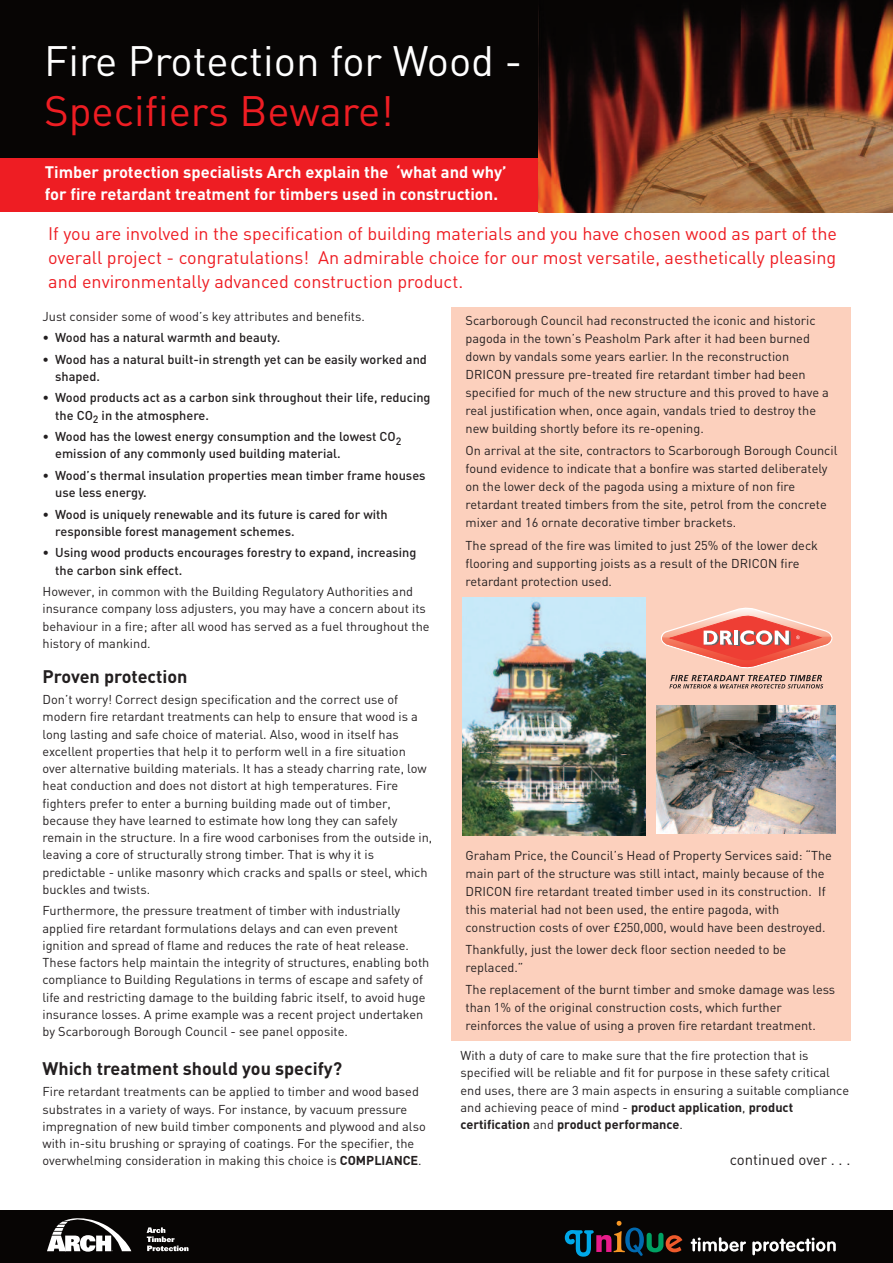
<style>
.page{position:relative;width:893px;height:1263px;background:#fff}
.page>*{position:absolute;margin:0;border:0;box-sizing:border-box;transform-origin:0 0}
.t1{font:42px "DIN";color:#fff}
.t2{font:42px "DIN";color:#ee1d23}
.t3{font:18px/24px "DIN";color:#ee1d23;text-align:justify}
.t4{font:700 18px "DIN";color:#231f20}
.t5{font:700 16.5px/22.5px "DIN";color:#fff}
.t6{font:15px "DIN";color:#231f20}
.t7{font:12.75px/17.2px "DIN";color:#231f20}
.t8{font:500 12.75px/17.2px "DIN";color:#231f20}
.s1{font-weight:400}
.s2{font-weight:700}
</style>
<div class="page">
<div style="left:451px;top:307px;width:399px;height:733px;background:#fcd0bd"></div>
<div style="left:0;top:0;width:543px;height:170px;background:#070504"></div>
<img style="left:462px;top:597px;width:184px;height:238px">
<img style="left:657px;top:705px;width:178px;height:129px">
<svg style="left:669px;top:675px;width:154px;height:13px"></svg>
<svg style="left:661px;top:608px;width:171px;height:61px"></svg>
<div style="left:0;top:158px;width:893px;height:54px;background:#ee1d23"></div>
<div style="left:0;top:1210px;width:893px;height:53px;background:#070504"></div>
<img style="left:539px;top:0;width:354px;height:213px">
<svg style="left:147px;top:1227px;width:42px;height:24px"></svg>
<svg style="left:47px;top:1218px;width:84px;height:33px"></svg>
<svg style="left:565px;top:1221px;width:117px;height:36px"></svg>
<svg style="left:691px;top:1237px;width:55px;height:14px"></svg>
<svg style="left:752px;top:1237px;width:84px;height:18px"></svg>
<h1 class="t1" style="left:44px;top:46px;width:480px">Fire Protection for Wood -</h1>
<h1 class="t2" style="left:44px;top:96px;width:351px">Specifiers Beware!</h1>
<p class="t5" style="left:45px;top:162px;width:463px">Timber protection specialists Arch explain the ‘what and why’ for fire retardant treatment for timbers used in construction.</p>
<p class="t3" style="left:48px;top:224px;width:790px">If you are involved in the specification of building materials and you have chosen wood as part of the overall project - congratulations! An admirable choice for our most versatile, aesthetically pleasing and environmentally advanced construction product.</p>
<p class="t7" style="left:43px;top:309px;width:324px">Just consider some of wood’s key attributes and benefits.</p>
<p class="t8" style="left:43px;top:330px;width:239px"><span class="s1">•</span> Wood has a natural warmth and beauty.</p>
<p class="t8" style="left:55px;top:352px;width:373px;text-indent:-13px">• Wood has a natural built-in strength yet can be easily worked and shaped.</p>
<p class="t8" style="left:55px;top:391px;width:377px;text-indent:-13px"><span class="s1">•</span> Wood products act as a carbon sink throughout their life, reducing the CO<sub>2</sub> in the atmosphere.</p>
<p class="t8" style="left:55px;top:429px;width:348px;text-indent:-13px"><span class="s1">•</span> Wood has the lowest energy consumption and the lowest CO<sub>2 </sub>emission of any commonly used building material.</p>
<p class="t8" style="left:55px;top:468px;width:372px;text-indent:-13px"><span class="s1">•</span> Wood’s thermal insulation properties mean timber frame houses use less energy.</p>
<p class="t8" style="left:55px;top:507px;width:334px;text-indent:-13px"><span class="s1">•</span> Wood is uniquely renewable and its future is cared for with responsible forest management schemes.</p>
<p class="t8" style="left:55px;top:546px;width:363px;text-indent:-13px"><span class="s1">•</span> Using wood products encourages forestry to expand, increasing the carbon sink effect.</p>
<p class="t7" style="left:43px;top:584px;width:389px">However, in common with the Building Regulatory Authorities and insurance company loss adjusters, you may have a concern about its behaviour in a fire; after all wood has served as a fuel throughout the history of mankind.</p>
<h2 class="t4" style="left:43px;top:670px;width:147px">Proven protection</h2>
<p class="t7" style="left:43px;top:692px;width:391px">Don’t worry! Correct design specification and the correct use of modern fire retardant treatments can help to ensure that wood is a long lasting and safe choice of material. Also, wood in itself has excellent properties that help it to perform well in a fire situation over alternative building materials. It has a steady charring rate, low heat conduction and does not distort at high temperatures. Fire fighters prefer to enter a burning building made out of timber, because they have learned to estimate how long they can safely remain in the structure. In a fire wood carbonises from the outside in, leaving a core of structurally strong timber. That is why it is predictable - unlike masonry which cracks and spalls or steel, which buckles and twists.</p>
<p class="t7" style="left:43px;top:903px;width:388px">Furthermore, the pressure treatment of timber with industrially applied fire retardant formulations delays and can even prevent ignition and spread of flame and reduces the rate of heat release.<br>These factors help maintain the integrity of structures, enabling both compliance to Building Regulations in terms of escape and safety of life and restricting damage to the building fabric itself, to avoid huge insurance losses. A prime example was a recent project undertaken by Scarborough Borough Council - see panel opposite.</p>
<h2 class="t4" style="left:43px;top:1062px;width:301px">Which treatment should you specify?</h2>
<p class="t7" style="left:43px;top:1084px;width:385px">Fire retardant treatments can be applied to timber and wood based substrates in a variety of ways. For instance, by vacuum pressure impregnation of new build timber components and plywood and also with in-situ brushing or spraying of coatings. For the specifier, the overwhelming consideration in making this choice is <span class="s2">COMPLIANCE</span>.</p>
<p class="t7" style="left:466px;top:313px;width:365px;line-height:18px">Scarborough Council had reconstructed the iconic and historic pagoda in the town’s Peasholm Park after it had been burned down by vandals some years earlier. In the reconstruction DRICON pressure pre-treated fire retardant timber had been specified for much of the new structure and this proved to have a real justification when, once again, vandals tried to destroy the new building shortly before its re-opening.</p>
<p class="t7" style="left:466px;top:443px;width:373px;line-height:18px">On arrival at the site, contractors to Scarborough Borough Council found evidence to indicate that a bonfire was started deliberately on the lower deck of the pagoda using a mixture of non fire retardant treated timbers from the site, petrol from the concrete mixer and 16 ornate decorative timber brackets.</p>
<p class="t7" style="left:466px;top:537px;width:354px;line-height:18px">The spread of the fire was limited to just 25% of the lower deck flooring and supporting joists as a result of the DRICON fire retardant protection used.</p>
<p class="t7" style="left:466px;top:848px;width:368px;line-height:18px">Graham Price, the Council’s Head of Property Services said: “The main part of the structure was still intact, mainly because of the DRICON fire retardant treated timber used in its construction. If this material had not been used, the entire pagoda, with construction costs of over £250,000, would have been destroyed.</p>
<p class="t7" style="left:466px;top:942px;width:322px;line-height:18px">Thankfully, just the lower deck floor section needed to be replaced.”</p>
<p class="t7" style="left:466px;top:982px;width:371px;line-height:18px">The replacement of the burnt timber and smoke damage was less than 1% of the original construction costs, which further reinforces the value of using a proven fire retardant treatment.</p>
<p class="t7" style="left:460px;top:1048px;width:390px">With a duty of care to make sure that the fire protection that is specified will be reliable and fit for purpose in these safety critical end uses, there are 3 main aspects in ensuring a suitable compliance and achieving peace of mind - <span class="s2">product application</span>, <span class="s2">product certification</span> and <span class="s2">product performance</span>.</p>
<p class="t6" style="left:730px;top:1154px;width:122px">continued over . . .</p>
</div>
